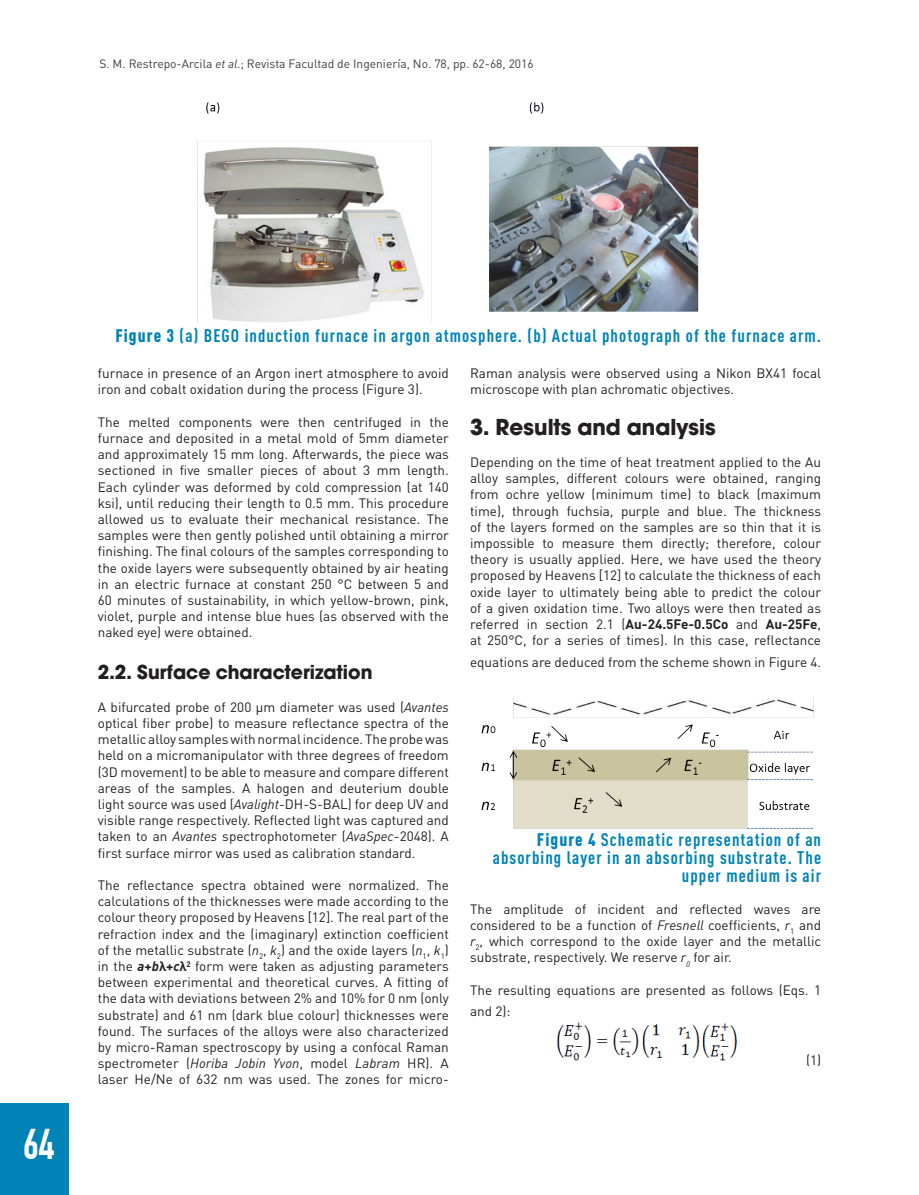
<style>
.page{position:relative;width:919px;height:1195px;background:#fff}
.page>*{position:absolute;margin:0;border:0;box-sizing:border-box;transform-origin:0 0}
.t1{font:700 42px "DIN Condensed";color:#fff}
.TitulosNivel1{font:700 24px "Avant Garde Md ITC";color:#231f20}
.TitulosNivel2{font:700 21px "Avant Garde Md ITC";color:#231f20}
.Tablas_Graficos{font:700 condensed 18px/18px "DIN Pro";letter-spacing:.06em;color:#0083b6;text-align:right}
.t2{font:13.5px/16.2px "DIN Pro";color:#231f20;text-align:justify}
.t3{font:13.5px/16.2px "DIN Pro";color:#231f20;text-align:justify}
.t4{font:12px "DIN Pro";color:#3e3e3f}
.s1{font-style:italic}
.s2{font-weight:900}
.s3{font-weight:700;font-style:italic}
.s4{font-weight:700}
</style>
<div class="page">
<div style="left:0;top:1103px;width:69px;height:92px;background:#0083b6"></div>
<img style="left:481px;top:697px;width:333px;height:131px">
<img style="left:556px;top:1022px;width:181px;height:39px">
<img style="left:197px;top:102px;width:502px;height:221px">
<p class="t4" style="left:99px;top:55px;width:436px">S. M. Restrepo-Arcila <span class="s1">et al</span>.; Revista Facultad de Ingeniería, No. 78, pp. 62-68, 2016</p>
<h1 class="t1" style="left:23px;top:1119px;width:33px">64</h1>
<p class="Tablas_Graficos" style="left:115px;top:325px;width:707px"><span class="s2">Figure 3</span> (a) BEGO induction furnace in argon atmosphere. (b) Actual photograph of the furnace arm.</p>
<p class="t2" style="left:98px;top:365px;width:352px">furnace in presence of an Argon inert atmosphere to avoid iron and cobalt oxidation during the process (Figure 3).</p>
<p class="t3" style="left:98px;top:412px;width:352px">The melted components were then centrifuged in the furnace and deposited in a metal mold of 5mm diameter and approximately 15 mm long. Afterwards, the piece was sectioned in five smaller pieces of about 3 mm length.<br>Each cylinder was deformed by cold compression (at 140 ksi), until reducing their length to 0.5 mm. This procedure allowed us to evaluate their mechanical resistance. The samples were then gently polished until obtaining a mirror finishing. The final colours of the samples corresponding to the oxide layers were subsequently obtained by air heating in an electric furnace at constant 250 °C between 5 and 60 minutes of sustainability, in which yellow-brown, pink, violet, purple and intense blue hues (as observed with the naked eye) were obtained.</p>
<p class="TitulosNivel2" style="left:98px;top:660px;width:276px">2.2. Surface characterization</p>
<p class="t2" style="left:98px;top:698px;width:352px">A bifurcated probe of 200 µm diameter was used (<span class="s1">Avantes </span>optical fiber probe) to measure reflectance spectra of the metallic alloy samples with normal incidence. The probe was held on a micromanipulator with three degrees of freedom (3D movement) to be able to measure and compare different areas of the samples. A halogen and deuterium double light source was used (<span class="s1">Avalight</span>-DH-S-BAL) for deep UV and visible range respectively. Reflected light was captured and taken to an <span class="s1">Avantes</span> spectrophotometer (<span class="s1">AvaSpec</span>-2048). A first surface mirror was used as calibration standard.</p>
<p class="t2" style="left:98px;top:876px;width:352px">The reflectance spectra obtained were normalized. The calculations of the thicknesses were made according to the colour theory proposed by Heavens [12]. The real part of the refraction index and the (imaginary) extinction coefficient of the metallic substrate (<span class="s1">n</span><sub>2</sub>, <span class="s1">k</span><sub>2</sub>) and the oxide layers (<span class="s1">n</span><sub>1</sub>, <span class="s1">k</span><sub>1</sub>) in the <span class="s3">a</span><span class="s4">+</span><span class="s3">b</span><span class="s4">λ+</span><span class="s3">c</span><span class="s4">λ</span><sup>2</sup> form were taken as adjusting parameters between experimental and theoretical curves. A fitting of the data with deviations between 2% and 10% for 0 nm (only substrate) and 61 nm (dark blue colour) thicknesses were found. The surfaces of the alloys were also characterized by micro-Raman spectroscopy by using a confocal Raman spectrometer (<span class="s1">Horiba Jobin Yvon</span>, model <span class="s1">Labram</span> HR). A laser He/Ne of 632 nm was used. The zones for micro-</p>
<p class="t2" style="left:470px;top:365px;width:352px">Raman analysis were observed using a Nikon BX41 focal microscope with plan achromatic objectives.</p>
<p class="TitulosNivel1" style="left:470px;top:412px;width:247px">3. Results and analysis</p>
<p class="t2" style="left:470px;top:453px;width:352px">Depending on the time of heat treatment applied to the Au alloy samples, different colours were obtained, ranging from ochre yellow (minimum time) to black (maximum time), through fuchsia, purple and blue. The thickness of the layers formed on the samples are so thin that it is impossible to measure them directly; therefore, colour theory is usually applied. Here, we have used the theory proposed by Heavens [12] to calculate the thickness of each oxide layer to ultimately being able to predict the colour of a given oxidation time. Two alloys were then treated as referred in section 2.1 (<span class="s4">Au-24.5Fe-0.5Co</span> and <span class="s4">Au-25Fe</span>, at 250°C, for a series of times). In this case, reflectance</p>
<p class="t2" style="left:470px;top:653px;width:352px">equations are deduced from the scheme shown in Figure 4.</p>
<p class="Tablas_Graficos" style="left:492px;top:829px;width:330px"><span class="s2">Figure 4</span> Schematic representation of an absorbing layer in an absorbing substrate. The upper medium is air</p>
<p class="t2" style="left:470px;top:900px;width:352px">The amplitude of incident and reflected waves are considered to be a function of <span class="s1">Fresnell</span> coefficients, <span class="s1">r</span><sub>1</sub> and <span class="s1">r</span><sub>2</sub>, which correspond to the oxide layer and the metallic substrate, respectively. We reserve <span class="s1">r</span><sub>0</sub> for air.</p>
<p class="t2" style="left:470px;top:978px;width:352px;line-height:21.6px">The resulting equations are presented as follows (Eqs. 1 and 2):</p>
<p class="t3" style="left:806px;top:1050px;width:17px">(1)</p>
</div>
